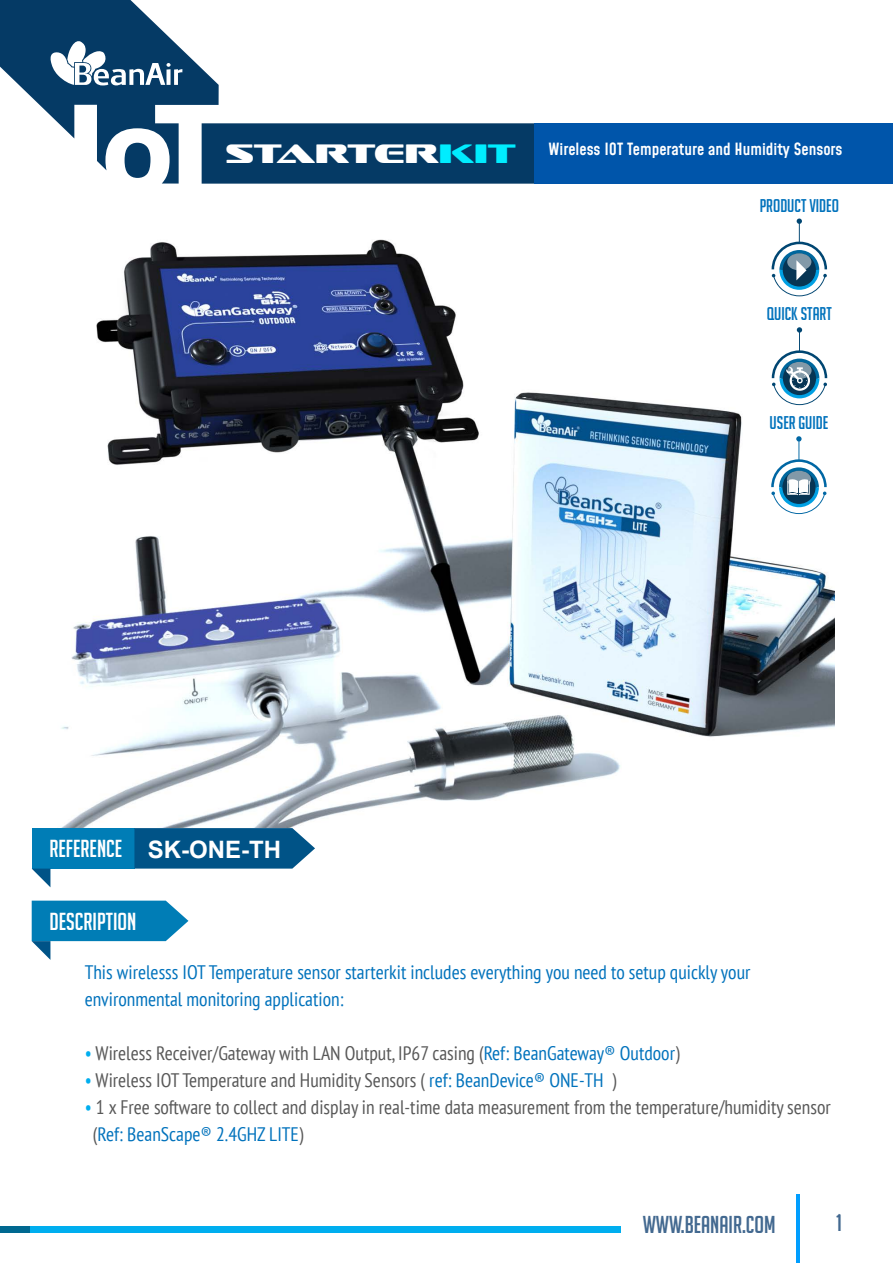
<style>
.page{position:relative;width:893px;height:1263px;background:#fff}
.page>*{position:absolute;margin:0;border:0;box-sizing:border-box;transform-origin:0 0}
.t1{font:27px "Sofachrome Rg";color:#fff}
.t2{font:24px "Big Noodle Titling";color:#fff}
.t3{font:23.85px "Big Noodle Titling";color:#436990}
.t4{font:condensed 19.5px/27px "PT Sans";color:#585858}
.t5{font:condensed 19.5px/27px "PT Sans";color:#0072bc}
.t6{font:18px "Big Noodle Titling";color:#0072bc}
.t7{font:500 16.5px "Mohave";color:#fff}
.s1{color:#00edff}
.s2{font-family:"Arial";font-weight:700}
.s3{color:#00aeef}
.s4{color:#0072bc}
</style>
<div class="page">
<img style="left:61px;top:218px;width:774px;height:609px">
<hr style="left:797px;top:1194px;width:3px;height:69px;background:#009eff">
<div style="left:202px;top:123px;width:333px;height:61px;background:#053a65"></div>
<svg style="left:0;top:0;width:219px;height:184px"></svg>
<div style="left:30px;top:1226px;width:591px;height:7px;background:#00aeef"></div>
<div style="left:0;top:1226px;width:30px;height:7px;background:#006890"></div>
<div style="left:535px;top:123px;width:358px;height:61px;background:#05a"></div>
<svg style="left:32px;top:901px;width:156px;height:59px"></svg>
<div style="left:32px;top:828px;width:102px;height:41px;background:#007db6"></div>
<svg style="left:32px;top:869px;width:18px;height:18px"></svg>
<svg style="left:134px;top:828px;width:181px;height:41px;background:#125f8f"></svg>
<svg style="left:772px;top:219px;width:55px;height:77px"></svg>
<svg style="left:771px;top:436px;width:56px;height:78px"></svg>
<svg style="left:772px;top:327px;width:55px;height:78px"></svg>
<h1 class="t1" style="left:226px;top:137px;width:292px">STARTER<span class="s1">KIT</span></h1>
<p class="t7" style="left:548px;top:139px;width:295px">Wireless IOT Temperature and Humidity Sensors</p>
<p class="t6" style="left:760px;top:196px;width:81px">PRODUCT VIDEO</p>
<p class="t6" style="left:767px;top:304px;width:67px">QUICK START</p>
<p class="t6" style="left:770px;top:413px;width:60px">USER GUIDE</p>
<p class="t2" style="left:49px;top:836px;width:233px">REFERENCE <span class="s2">SK-ONE-TH</span></p>
<p class="t2" style="left:49px;top:908px;width:88px">DESCRIPTION</p>
<p class="t5" style="left:85px;top:958px;width:667px">This wirelesss IOT Temperature sensor starterkit includes everything you need to setup quickly your environmental monitoring application:</p>
<p class="t4" style="left:85px;top:1039px;width:596px"><span class="s3">•</span> Wireless Receiver/Gateway with LAN Output, IP67 casing (<span class="s4">Ref: BeanGateway® Outdoor</span>)</p>
<p class="t4" style="left:85px;top:1066px;width:533px"><span class="s3">•</span> Wireless IOT Temperature and Humidity Sensors ( <span class="s4">ref: BeanDevice® ONE-TH</span> )</p>
<p class="t4" style="left:93px;top:1093px;width:739px;text-indent:-8px"><span class="s3">•</span> 1 x Free software to collect and display in real-time data measurement from the temperature/humidity sensor (<span class="s4">Ref: BeanScape® 2.4GHZ LITE</span>)</p>
<p class="t3" style="left:643px;top:1211px;width:134px">WWW.BEANAIR.COM</p>
<p class="t3" style="left:836px;top:1210px;width:7px">1</p>
</div>
